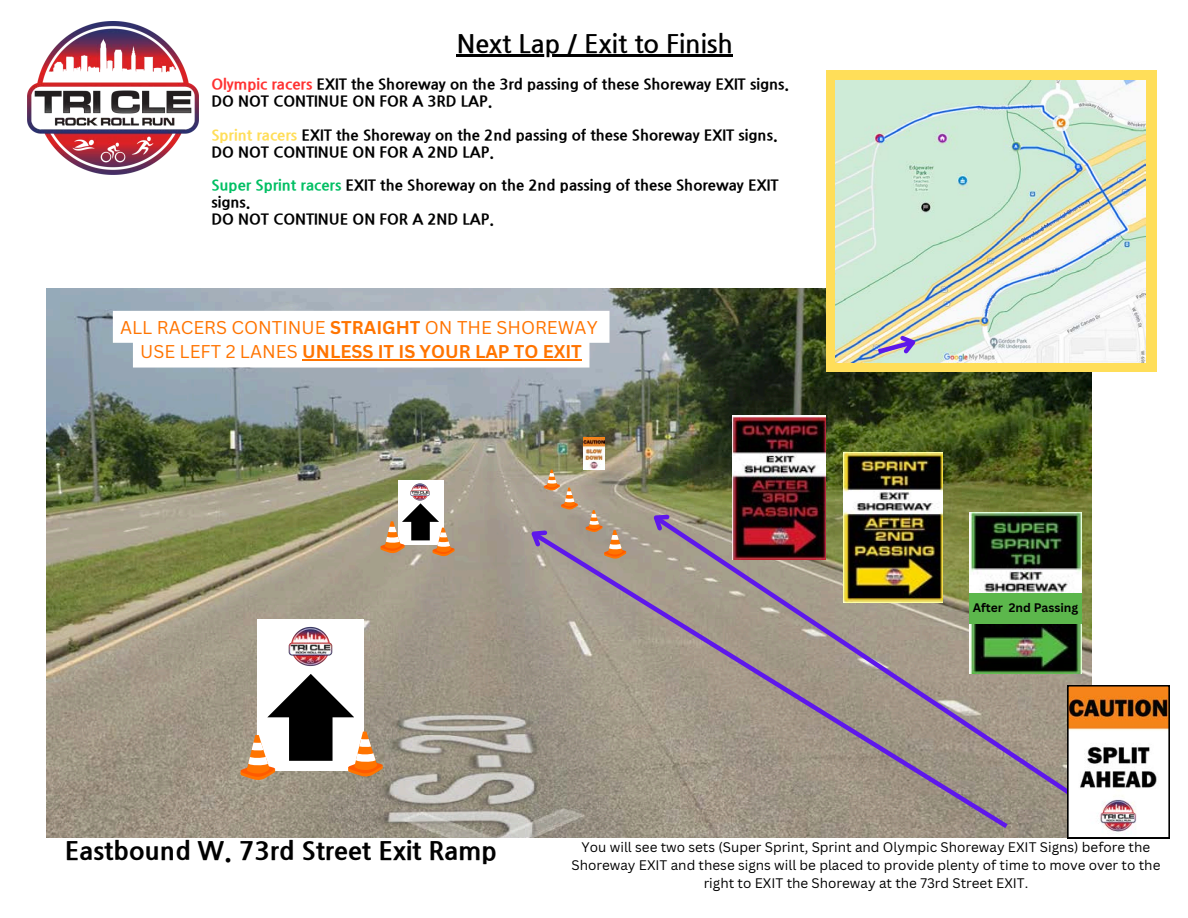
<style>
.page{position:relative;width:1188px;height:918px;background:#fff}
.page>*{position:absolute;margin:0;border:0;box-sizing:border-box;transform-origin:0 0}
.t1{font:800 25.5px "Nanum Gothic";color:#000}
.t2{font:700 25.5px "Nanum Gothic";color:#000}
.t3{font:18px/24.8px "Canva Sans";color:#ff7400;text-align:center}
.t4{font:800 15px/16.8px "Nanum Gothic";color:#000}
.t5{font:13.5px/18px "Canva Sans";color:#000;text-align:center}
.t6{font:700 12px "Canva Sans";color:#000}
.s1{color:#ff3131}
.s2{color:#ffde59}
.s3{color:#00bf63}
.s4{font-weight:700}
</style>
<div class="page">
<img style="left:27px;top:21px;width:171px;height:153px">
<img style="left:47px;top:288px;width:1045px;height:549px">
<img style="left:843px;top:453px;width:99px;height:58px">
<img style="left:732px;top:416px;width:94px;height:95px">
<div style="left:398px;top:480px;width:45px;height:65px;background:#fff"></div>
<img style="left:410px;top:483px;width:20px;height:18px">
<div style="left:257px;top:619px;width:107px;height:152px;background:#fff"></div>
<img style="left:288px;top:626px;width:45px;height:41px">
<div style="left:826px;top:71px;width:331px;height:301px;background:#ffde59"></div>
<img style="left:835px;top:81px;width:310px;height:281px">
<svg style="left:873px;top:328px;width:51px;height:31px;background:#c0b9c4"></svg>
<svg style="left:528px;top:528px;width:485px;height:304px;background:#9f968a"></svg>
<svg style="left:521px;top:519px;width:33px;height:34px"></svg>
<svg style="left:650px;top:511px;width:437px;height:296px;background:#8b8474"></svg>
<svg style="left:643px;top:503px;width:33px;height:34px"></svg>
<svg style="left:543px;top:470px;width:35px;height:40px"></svg>
<svg style="left:585px;top:510px;width:41px;height:49px;background:#ba9b7e"></svg>
<svg style="left:379px;top:503px;width:76px;height:54px"></svg>
<svg style="left:239px;top:674px;width:144px;height:107px"></svg>
<img style="left:583px;top:437px;width:22px;height:33px">
<svg style="left:1068px;top:685px;width:102px;height:153px"></svg>
<hr style="left:457px;top:54px;width:276px;height:2px;background:#000">
<svg style="left:113px;top:311px;width:497px;height:57px"></svg>
<hr style="left:302px;top:359px;width:280px;height:2px;background:#ff7400">
<h1 class="t2" style="left:457px;top:28px;width:278px">Next Lap / Exit to Finish</h1>
<h4 class="t4" style="left:211px;top:76px;width:579px"><span class="s1">Olympic racers</span> EXIT the Shoreway on the 3rd passing of these Shoreway EXIT signs.<br>DO NOT CONTINUE ON FOR A 3RD LAP.</h4>
<h4 class="t4" style="left:211px;top:126px;width:568px"><span class="s2">Sprint racers</span> EXIT the Shoreway on the 2nd passing of these Shoreway EXIT signs.<br>DO NOT CONTINUE ON FOR A 2ND LAP.</h4>
<h4 class="t4" style="left:211px;top:177px;width:569px"><span class="s3">Super Sprint racers</span> EXIT the Shoreway on the 2nd passing of these Shoreway EXIT signs.<br>DO NOT CONTINUE ON FOR A 2ND LAP.</h4>
<p class="t3" style="left:120px;top:314px;width:479px">ALL RACERS CONTINUE <span class="s4">STRAIGHT</span> ON THE SHOREWAY<br>USE LEFT 2 LANES <span class="s4">UNLESS IT IS YOUR LAP TO EXIT</span></p>
<p class="t6" style="left:973px;top:599px;width:107px">After 2nd Passing</p>
<p class="t1" style="left:65px;top:836px;width:434px">Eastbound W. 73rd Street Exit Ramp</p>
<p class="t5" style="left:571px;top:837px;width:590px">You will see two sets (Super Sprint, Sprint and Olympic Shoreway EXIT Signs) before the<br>Shoreway EXIT and these signs will be placed to provide plenty of time to move over to the right to EXIT the Shoreway at the 73rd Street EXIT.</p>
</div>
